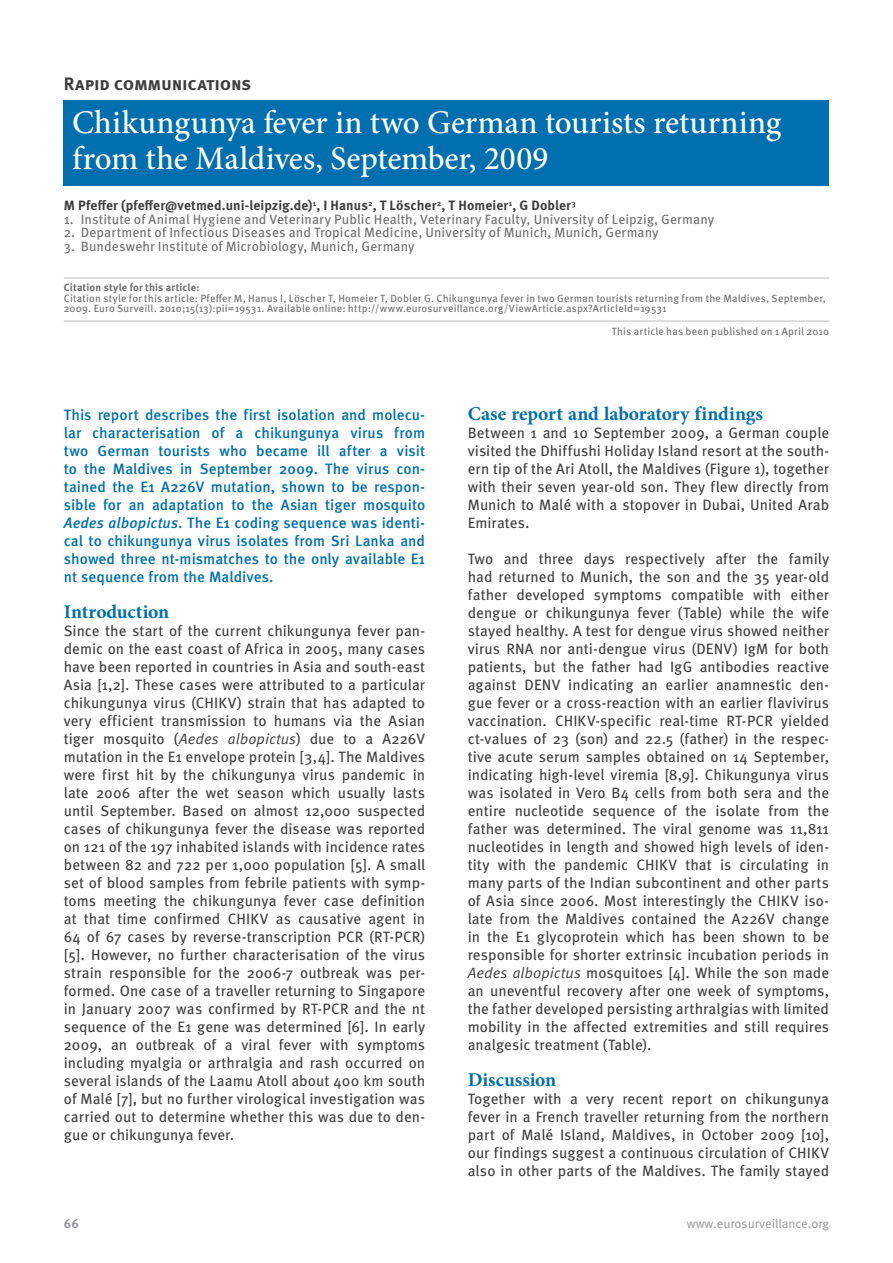
<style>
.page{position:relative;width:893px;height:1263px;background:#fff}
.page>*{position:absolute;margin:0;border:0;box-sizing:border-box;transform-origin:0 0}
.t1{font:500 33px/36px "Minion Pro";color:#fff}
.t2{font:700 19.5px "Minion Pro";color:#006faf}
.t3{font:700 18px "Meta Pro";letter-spacing:-.015em;color:#3e3e3f}
.t4{font:15px/18px "Meta Pro";color:#3e3e3f;text-align:justify}
.t5{font:500 15px/18px "Meta Pro";color:#006faf;text-align:justify}
.t6{font:13.5px "Meta Pro";letter-spacing:.005em;color:#6c6d70}
.t7{font:700 13.5px "Meta Pro";letter-spacing:.01em;color:#3e3e3f}
.t8{font:12.75px "Meta Pro";color:#939598}
.t9{font:700 12.75px "Meta Pro";color:#939598}
.t10{font:10.5px/10.5px "Meta Pro";letter-spacing:.015em;color:#6c6d70}
.t11{font:700 10.5px "Meta Pro";letter-spacing:.015em;color:#6c6d70}
.s1{font-style:italic}
</style>
<div class="page">
<hr style="left:64px;top:278px;width:765px;height:1px;background:#bcbdc0">
<hr style="left:64px;top:321px;width:765px;height:1px;background:#bcbdc0">
<div style="left:64px;top:100px;width:765px;height:86px;background:#006faf"></div>
<p class="t3" style="left:64px;top:72px;width:189px">Rapid communications</p>
<h1 class="t1" style="left:72px;top:104px;width:711px">Chikungunya fever in two German tourists returning from the Maldives, September, 2009</h1>
<p class="t7" style="left:64px;top:197px;width:513px">M Pfeffer (pfeffer@vetmed.uni-leipzig.de)<sup>1</sup>, I Hanus<sup>2</sup>, T Löscher<sup>2</sup>, T Homeier<sup>1</sup>, G Dobler<sup>3</sup></p>
<p class="t6" style="left:64px;top:211px;width:652px">1. Institute of Animal Hygiene and Veterinary Public Health, Veterinary Faculty, University of Leipzig, Germany</p>
<p class="t6" style="left:64px;top:224px;width:596px">2. Department of Infectious Diseases and Tropical Medicine, University of Munich, Munich, Germany</p>
<p class="t6" style="left:64px;top:238px;width:352px">3. Bundeswehr Institute of Microbiology, Munich, Germany</p>
<p class="t11" style="left:64px;top:281px;width:137px">Citation style for this article:</p>
<p class="t10" style="left:64px;top:293px;width:764px">Citation style for this article: Pfeffer M, Hanus I, Löscher T, Homeier T, Dobler G. Chikungunya fever in two German tourists returning from the Maldives, September,<br>2009. Euro Surveill. 2010;15(13):pii=19531. Available online: http://www.eurosurveillance.org/ViewArticle.aspx?ArticleId=19531</p>
<p class="t10" style="left:612px;top:327px;width:219px">This article has been published on 1 April 2010</p>
<p class="t5" style="left:64px;top:406px;width:363px">This report describes the first isolation and molecu&shy;lar characterisation of a chikungunya virus from two German tourists who became ill after a visit to the Maldives in September 2009. The virus con&shy;tained the E1 A226V mutation, shown to be respon&shy;sible for an adaptation to the Asian tiger mosquito <span class="s1">Aedes albopictus</span>. The E1 coding sequence was identi&shy;cal to chikungunya virus isolates from Sri Lanka and showed three nt-mismatches to the only available E1 nt sequence from the Maldives.</p>
<h2 class="t2" style="left:64px;top:598px;width:107px">Introduction</h2>
<p class="t4" style="left:64px;top:622px;width:363px">Since the start of the current chikungunya fever pan&shy;demic on the east coast of Africa in 2005, many cases have been reported in countries in Asia and south-east Asia [1,2]. These cases were attributed to a particular chikungunya virus (CHIKV) strain that has adapted to very efficient transmission to humans via the Asian tiger mosquito (<span class="s1">Aedes albopictus</span>) due to a A226V mutation in the E1 envelope protein [3,4]. The Maldives were first hit by the chikungunya virus pandemic in late 2006 after the wet season which usually lasts until September. Based on almost 12,000 suspected cases of chikungunya fever the disease was reported on 121 of the 197 inhabited islands with incidence rates between 82 and 722 per 1,000 population [5]. A small set of blood samples from febrile patients with symp&shy;toms meeting the chikungunya fever case definition at that time confirmed CHIKV as causative agent in 64 of 67 cases by reverse-transcription PCR (RT-PCR) [5]. However, no further characterisation of the virus strain responsible for the 2006-7 outbreak was per&shy;formed. One case of a traveller returning to Singapore in January 2007 was confirmed by RT-PCR and the nt sequence of the E1 gene was determined [6]. In early 2009, an outbreak of a viral fever with symptoms including myalgia or arthralgia and rash occurred on several islands of the Laamu Atoll about 400 km south of Malé [7], but no further virological investigation was carried out to determine whether this was due to den&shy;gue or chikungunya fever.</p>
<h2 class="t2" style="left:468px;top:400px;width:297px">Case report and laboratory findings</h2>
<p class="t4" style="left:468px;top:424px;width:363px">Between 1 and 10 September 2009, a German couple visited the Dhiffushi Holiday Island resort at the south&shy;ern tip of the Ari Atoll, the Maldives (Figure 1), together with their seven year-old son. They flew directly from Munich to Malé with a stopover in Dubai, United Arab Emirates.</p>
<p class="t4" style="left:468px;top:550px;width:363px">Two and three days respectively after the family had returned to Munich, the son and the 35 year-old father developed symptoms compatible with either dengue or chikungunya fever (Table) while the wife stayed healthy. A test for dengue virus showed neither virus RNA nor anti-dengue virus (DENV) IgM for both patients, but the father had IgG antibodies reactive against DENV indicating an earlier anamnestic den&shy;gue fever or a cross-reaction with an earlier flavivirus vaccination. CHIKV-specific real-time RT-PCR yielded ct-values of 23 (son) and 22.5 (father) in the respec&shy;tive acute serum samples obtained on 14 September, indicating high-level viremia [8,9]. Chikungunya virus was isolated in Vero B4 cells from both sera and the entire nucleotide sequence of the isolate from the father was determined. The viral genome was 11,811 nucleotides in length and showed high levels of iden&shy;tity with the pandemic CHIKV that is circulating in many parts of the Indian subcontinent and other parts of Asia since 2006. Most interestingly the CHIKV iso&shy;late from the Maldives contained the A226V change in the E1 glycoprotein which has been shown to be responsible for shorter extrinsic incubation periods in <span class="s1">Aedes albopictus</span> mosquitoes [4]. While the son made an uneventful recovery after one week of symptoms, the father developed persisting arthralgias with limited mobility in the affected extremities and still requires analgesic treatment (Table).</p>
<h2 class="t2" style="left:468px;top:1066px;width:90px">Discussion</h2>
<p class="t4" style="left:468px;top:1090px;width:363px">Together with a very recent report on chikungunya fever in a French traveller returning from the northern part of Malé Island, Maldives, in October 2009 [10], our findings suggest a continuous circulation of CHIKV also in other parts of the Maldives. The family stayed</p>
<p class="t9" style="left:64px;top:1215px;width:17px">66</p>
<p class="t8" style="left:687px;top:1215px;width:144px">www.eurosurveillance.org</p>
</div>
